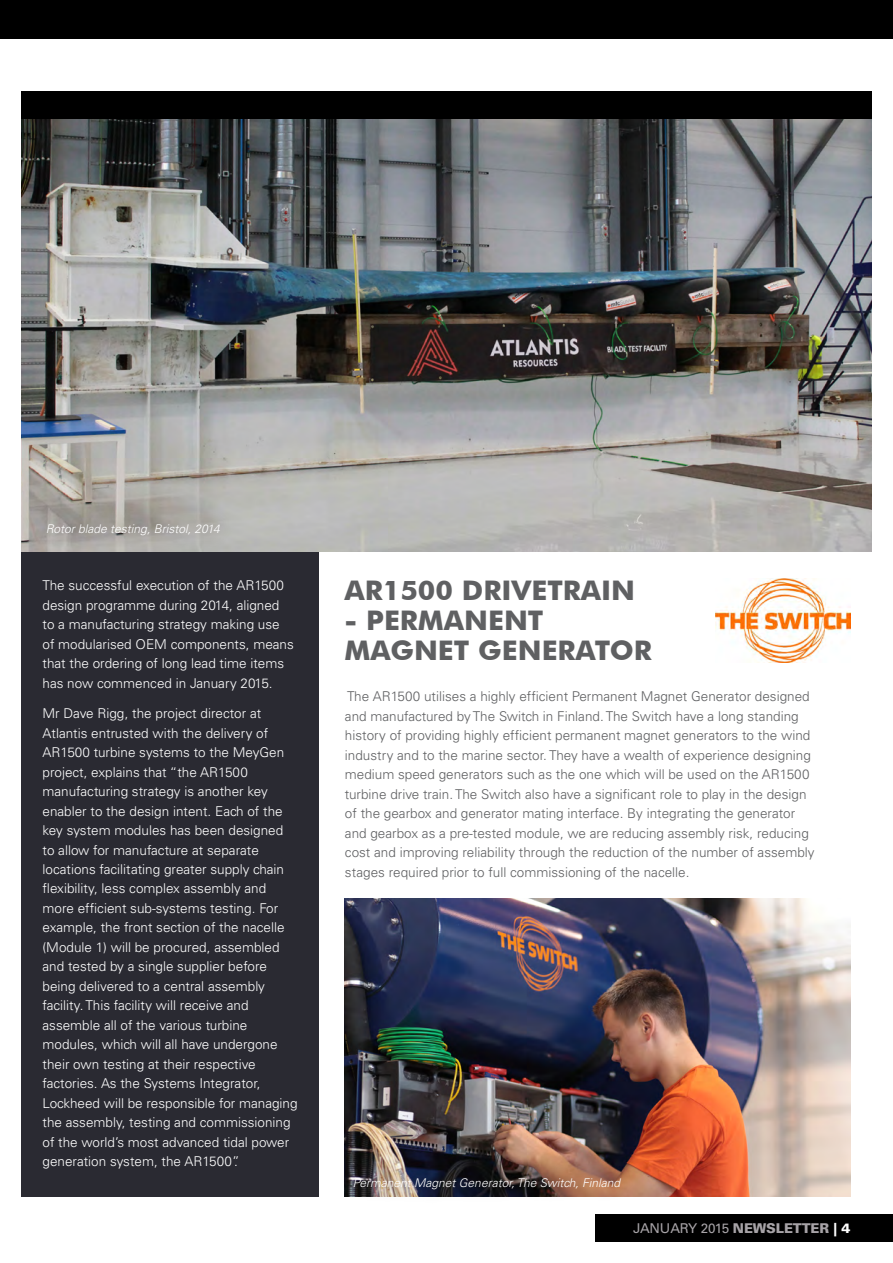
<style>
.page{position:relative;width:893px;height:1263px;background:#fff}
.page>*{position:absolute;margin:0;border:0;box-sizing:border-box;transform-origin:0 0}
.t1{font:700 27px/30px "Futura BT";color:#5f6062;scale:1.04 1}
.t2{font:300 13.5px/19.5px "Univers";color:#fff}
.t3{font:300 13.5px/19.5px "Univers";color:#5f6062}
.t4{font:13.5px "Univers";letter-spacing:-.01em;color:#a7a3a7}
.t5{font:italic 300 12px "Univers";color:#fff}
.s1{font-weight:900}
.s2{font-weight:900;color:#fff}
</style>
<div class="page">
<div style="left:0;top:0;width:893px;height:38px;background:#000"></div>
<div style="left:21px;top:444px;width:298px;height:752px;background:#2a2a32"></div>
<img style="left:21px;top:118px;width:851px;height:434px">
<div style="left:21px;top:91px;width:851px;height:27px;background:#000"></div>
<img style="left:344px;top:899px;width:506px;height:297px">
<div style="left:337px;top:1160px;width:301px;height:46px;background:#000;opacity:.5"></div>
<img style="left:715px;top:578px;width:135px;height:84px">
<div style="left:595px;top:1214px;width:298px;height:28px;background:#000"></div>
<div style="left:30px;top:507px;width:207px;height:46px;background:#000;opacity:.5"></div>
<p class="t5" style="left:46px;top:522px;width:175px">Rotor blade testing, Bristol, 2014</p>
<p class="t2" style="left:43px;top:576px;width:253px">The successful execution of the AR1500 design programme during 2014, aligned to a manufacturing strategy making use of modularised OEM components, means that the ordering of long lead time items has now commenced in January 2015.</p>
<p class="t2" style="left:43px;top:703px;width:257px">Mr Dave Rigg, the project director at Atlantis entrusted with the delivery of AR1500 turbine systems to the MeyGen project, explains that “the AR1500 manufacturing strategy is another key enabler to the design intent. Each of the key system modules has been designed to allow for manufacture at separate locations facilitating greater supply chain flexibility, less complex assembly and more efficient sub-systems testing. For example, the front section of the nacelle (Module 1) will be procured, assembled and tested by a single supplier before being delivered to a central assembly facility. This facility will receive and assemble all of the various turbine modules, which will all have undergone their own testing at their respective factories. As the Systems Integrator, Lockheed will be responsible for managing the assembly, testing and commissioning of the world’s most advanced tidal power generation system, the AR1500”.</p>
<h1 class="t1" style="left:345px;top:575px;width:214px">AR1500 DRIVETRA</h1>
<h1 class="t1" style="left:601px;top:575px;width:34px">IN</h1>
<h1 class="t1" style="left:345px;top:605px;width:222px">- PERMANENT<br>MAGNET GENERAT</h1>
<h1 class="t1" style="left:610px;top:635px;width:40px">OR</h1>
<p class="t3" style="left:345px;top:686px;width:471px">The AR1500 utilises a highly efficient Permanent Magnet Generator designed and manufactured by The Switch in Finland. The Switch have a long standing history of providing highly efficient permanent magnet generators to the wind industry and to the marine sector. They have a wealth of experience designing medium speed generators such as the one which will be used on the AR1500 turbine drive train. The Switch also have a significant role to play in the design of the gearbox and generator mating interface. By integrating the generator and gearbox as a pre-tested module, we are reducing assembly risk, reducing cost and improving reliability through the reduction of the number of assembly stages required prior to full commissioning of the nacelle.</p>
<p class="t5" style="left:353px;top:1175px;width:269px">Permanent Magnet Generator, The Switch, Finland</p>
<p class="t4" style="left:633px;top:1220px;width:219px">JANUARY 2015 <span class="s1">NEWSLETTER</span> <span class="s2">| 4</span></p>
</div>
